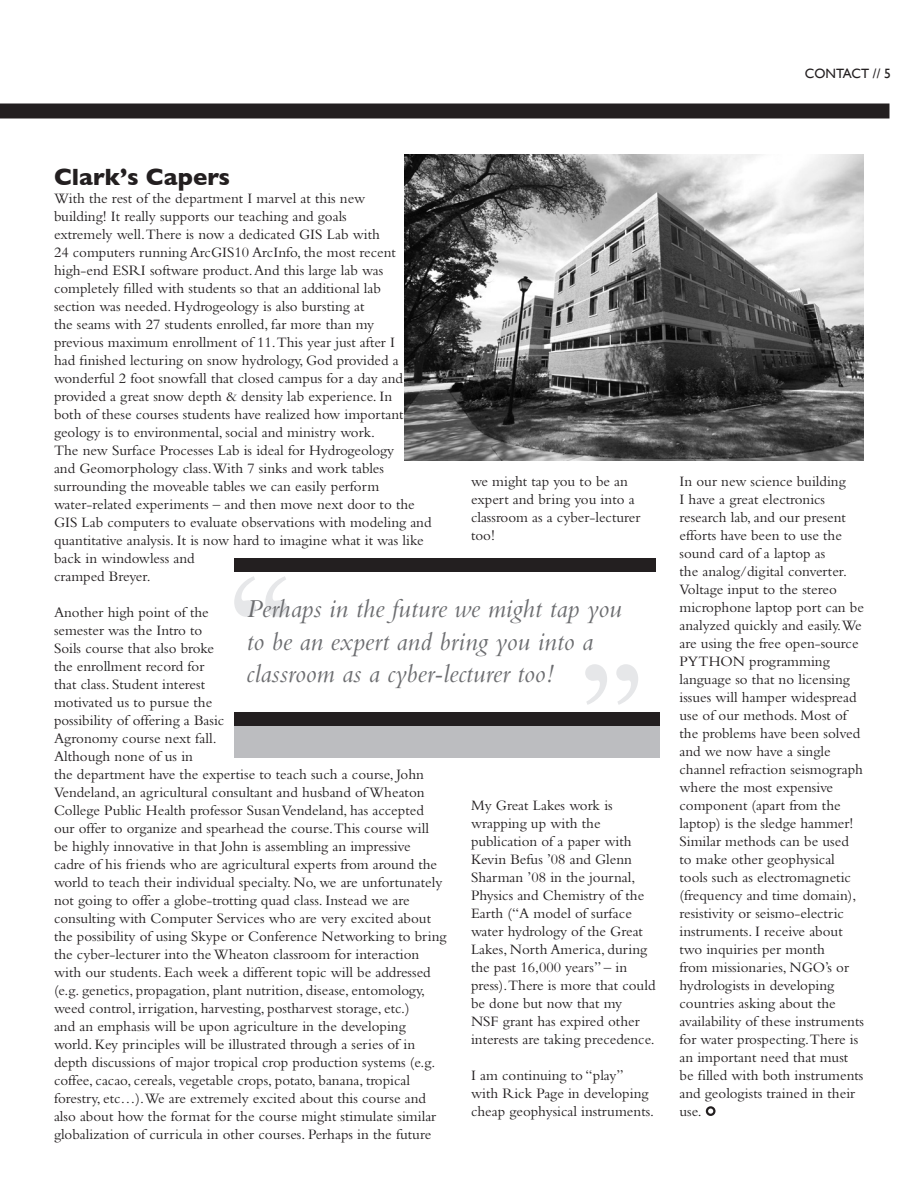
<style>
.page{position:relative;width:918px;height:1188px;background:#fff}
.page>*{position:absolute;margin:0;border:0;box-sizing:border-box;transform-origin:0 0}
.t1{font:italic 27px/32.4px "Bembo";color:#6c6d70}
.t2{font:700 24px "Gill Sans";color:#231f20}
.t3{font:15px/18px "Bembo";color:#231f20}
.t4{font:13.5px "Gill Sans";color:#231f20}
</style>
<div class="page">
<div style="left:0;top:104px;width:890px;height:14px;background:#231f20"></div>
<div style="left:706px;top:1106px;width:10px;height:10px;border:2px solid #231f20;border-radius:50%"></div>
<svg style="left:234px;top:576px;width:53px;height:41px"></svg>
<svg style="left:585px;top:664px;width:53px;height:41px"></svg>
<div style="left:234px;top:723px;width:426px;height:35px;background:#bcbdc0"></div>
<div style="left:234px;top:558px;width:422px;height:13px;background:#231f20"></div>
<div style="left:234px;top:713px;width:426px;height:13px;background:#231f20"></div>
<img style="left:405px;top:155px;width:459px;height:306px">
<p class="t4" style="left:805px;top:65px;width:88px">CONTACT // 5</p>
<p class="t2" style="left:54px;top:163px;width:178px">Clark’s Capers</p>
<p class="t3" style="left:54px;top:189px;width:379px">With the rest of the department I marvel at this new<br>building! It really supports our teaching and goals<br>extremely well.There is now a dedicated GIS Lab with<br>24 computers running ArcGIS10 ArcInfo, the most recent high-end ESRI software product. And this large lab was completely filled with students so that an additional lab<br>section was needed. Hydrogeology is also bursting at<br>the seams with 27 students enrolled, far more than my<br>previous maximum enrollment of 11.This year just after I<br>had finished lecturing on snow hydrology, God provided a wonderful 2 foot snowfall that closed campus for a day and provided a great snow depth &amp; density lab experience. In<br>both of these courses students have realized how important geology is to environmental, social and ministry work.<br>The new Surface Processes Lab is ideal for Hydrogeology<br>and Geomorphology class.With 7 sinks and work tables surrounding the moveable tables we can easily perform water-related experiments – and then move next door to the GIS Lab computers to evaluate observations with modeling and quantitative analysis. It is now hard to imagine what it was like back in windowless and<br>cramped Breyer.</p>
<p class="t3" style="left:54px;top:603px;width:394px">Another high point of the<br>semester was the Intro to<br>Soils course that also broke<br>the enrollment record for<br>that class. Student interest<br>motivated us to pursue the<br>possibility of offering a Basic<br>Agronomy course next fall.<br>Although none of us in<br>the department have the expertise to teach such a course, John Vendeland, an agricultural consultant and husband of Wheaton College Public Health professor Susan Vendeland, has accepted our offer to organize and spearhead the course.This course will be highly innovative in that John is assembling an impressive<br>cadre of his friends who are agricultural experts from around the world to teach their individual specialty. No, we are unfortunately not going to offer a globe-trotting quad class. Instead we are consulting with Computer Services who are very excited about the possibility of using Skype or Conference Networking to bring the cyber-lecturer into the Wheaton classroom for interaction with our students. Each week a different topic will be addressed (e.g. genetics, propagation, plant nutrition, disease, entomology, weed control, irrigation, harvesting, postharvest storage, etc.)<br>and an emphasis will be upon agriculture in the developing world. Key principles will be illustrated through a series of in depth discussions of major tropical crop production systems (e.g. coffee, cacao, cereals, vegetable crops, potato, banana, tropical forestry, etc…).We are extremely excited about this course and also about how the format for the course might stimulate similar globalization of curricula in other courses. Perhaps in the future</p>
<p class="t3" style="left:471px;top:472px;width:171px">we might tap you to be an expert and bring you into a classroom as a cyber-lecturer too!</p>
<p class="t1" style="left:247px;top:592px;width:377px">Perhaps in the future we might tap you to be an expert and bring you into a classroom as a cyber-lecturer too!</p>
<p class="t3" style="left:471px;top:796px;width:186px">My Great Lakes work is wrapping up with the publication of a paper with<br>Kevin Befus ’08 and Glenn<br>Sharman ’08 in the journal,<br>Physics and Chemistry of the<br>Earth (“A model of surface water hydrology of the Great<br>Lakes, North America, during the past 16,000 years” – in press).There is more that could be done but now that my<br>NSF grant has expired other interests are taking precedence.</p>
<p class="t3" style="left:471px;top:1066px;width:185px">I am continuing to “play” with Rick Page in developing cheap geophysical instruments.</p>
<p class="t3" style="left:680px;top:472px;width:186px">In our new science building<br>I have a great electronics research lab, and our present efforts have been to use the sound card of a laptop as<br>the analog/digital converter.<br>Voltage input to the stereo microphone laptop port can be analyzed quickly and easily.We are using the free open-source<br>PYTHON programming language so that no licensing issues will hamper widespread use of our methods. Most of the problems have been solved and we now have a single channel refraction seismograph where the most expensive component (apart from the laptop) is the sledge hammer!<br>Similar methods can be used to make other geophysical tools such as electromagnetic (frequency and time domain), resistivity or seismo-electric instruments. I receive about two inquiries per month<br>from missionaries, NGO’s or hydrologists in developing countries asking about the availability of these instruments for water prospecting.There is an important need that must be filled with both instruments and geologists trained in their use.</p>
</div>
